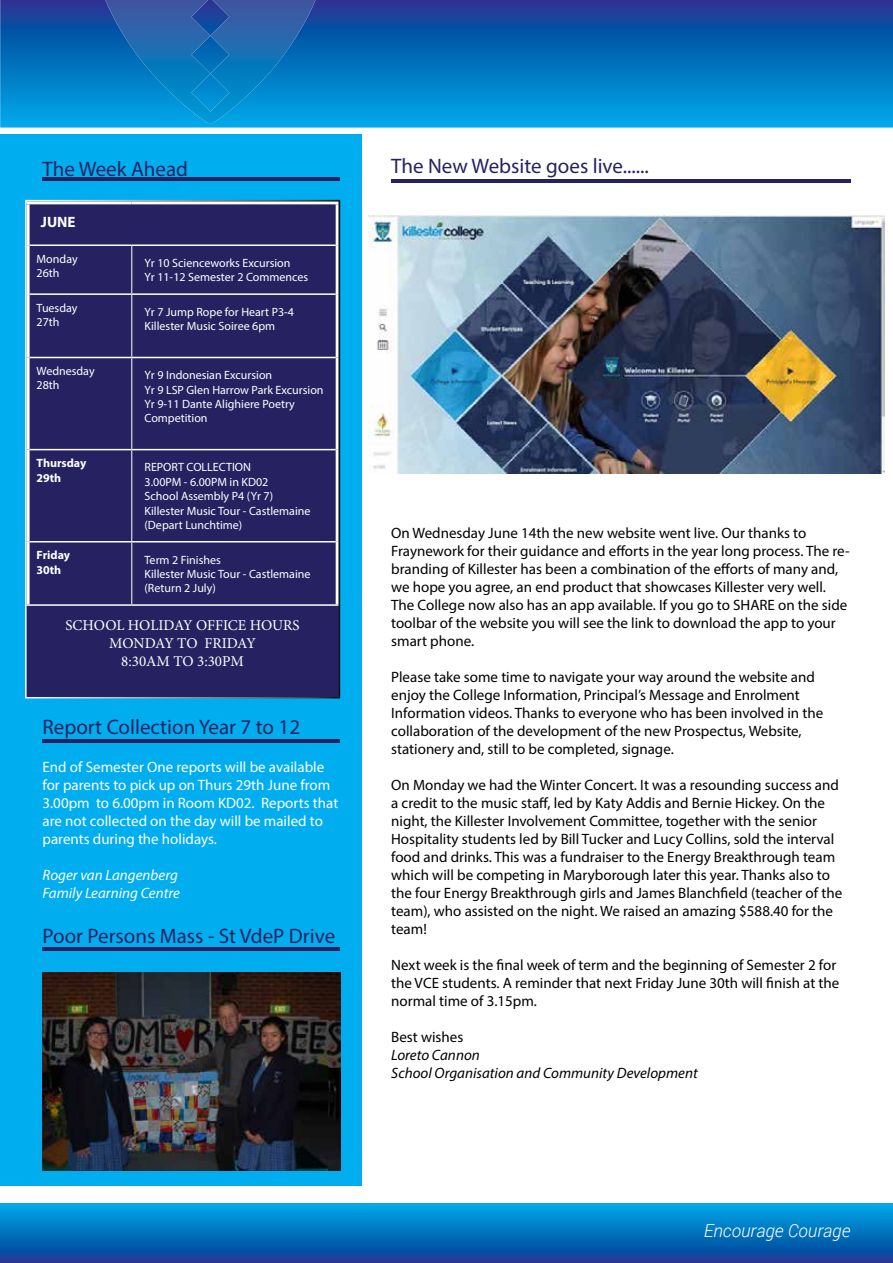
<style>
.page{position:relative;width:893px;height:1263px;background:#fff}
.page>*{position:absolute;margin:0;border:0;box-sizing:border-box;transform-origin:0 0}
.t1{font:21px "Myriad Pro";color:#262261}
.t2{font:italic 300 18px "Roboto";color:#fff}
.t3{font:15px/18px "Myriad Pro";color:#000}
.t4{font:15px/18px "Myriad Pro";color:#fff}
.t5{font:italic 15px/18px "Myriad Pro";color:#000}
.t6{font:15px/18px "Minion Pro";color:#fff;text-align:center}
.t7{font:italic 15px/18px "Myriad Pro";color:#fff}
.t8{font:700 15px "Myriad Pro";color:#fff}
.t9{font:12px/14.4px "Myriad Pro";color:#fff}
.t10{font:700 12px/14.4px "Myriad Pro";color:#fff}
</style>
<div class="page">
<svg style="left:0;top:0;width:893px;height:128px;background:#0771bd"></svg>
<svg style="left:105px;top:0;width:210px;height:123px;background:#1276bc"></svg>
<div style="left:0;top:134px;width:361px;height:1052px;background:#00aeef"></div>
<svg style="left:0;top:1203px;width:892px;height:60px;background:#0571bd"></svg>
<hr style="left:43px;top:177px;width:297px;height:4px;background:#262261">
<div style="left:26px;top:201px;width:313px;height:497px;background:#262261"></div>
<hr style="left:132px;top:246px;width:1px;height:47px;background:#fff">
<hr style="left:132px;top:295px;width:1px;height:62px;background:#fff">
<hr style="left:132px;top:358px;width:1px;height:91px;background:#fff">
<hr style="left:132px;top:450px;width:1px;height:91px;background:#fff">
<hr style="left:132px;top:542px;width:1px;height:62px;background:#fff">
<hr style="left:30px;top:244px;width:102px;height:2px;background:#fff">
<hr style="left:132px;top:244px;width:204px;height:2px;background:#fff">
<hr style="left:30px;top:293px;width:102px;height:2px;background:#fff">
<hr style="left:132px;top:293px;width:204px;height:2px;background:#fff">
<hr style="left:30px;top:357px;width:102px;height:1px;background:#fff">
<hr style="left:132px;top:357px;width:204px;height:1px;background:#fff">
<hr style="left:30px;top:449px;width:102px;height:1px;background:#fff">
<hr style="left:132px;top:449px;width:204px;height:1px;background:#fff">
<hr style="left:30px;top:541px;width:102px;height:1px;background:#fff">
<hr style="left:132px;top:541px;width:204px;height:1px;background:#fff">
<hr style="left:27px;top:604px;width:105px;height:2px;background:#fff">
<hr style="left:132px;top:604px;width:207px;height:2px;background:#fff">
<hr style="left:27px;top:201px;width:105px;height:3px;background:#fff">
<hr style="left:27px;top:204px;width:3px;height:41px;background:#fff">
<hr style="left:132px;top:201px;width:207px;height:3px;background:#fff">
<hr style="left:336px;top:204px;width:3px;height:41px;background:#fff">
<hr style="left:27px;top:245px;width:3px;height:49px;background:#fff">
<hr style="left:336px;top:245px;width:3px;height:49px;background:#fff">
<hr style="left:27px;top:294px;width:3px;height:63px;background:#fff">
<hr style="left:336px;top:294px;width:3px;height:63px;background:#fff">
<hr style="left:27px;top:357px;width:3px;height:93px;background:#fff">
<hr style="left:336px;top:357px;width:3px;height:93px;background:#fff">
<hr style="left:27px;top:450px;width:3px;height:92px;background:#fff">
<hr style="left:336px;top:450px;width:3px;height:92px;background:#fff">
<hr style="left:27px;top:542px;width:3px;height:62px;background:#fff">
<hr style="left:336px;top:542px;width:3px;height:62px;background:#fff">
<div style="left:25px;top:200px;width:315px;height:498px;border:2px solid #fff"></div>
<hr style="left:391px;top:179px;width:459px;height:4px;background:#262261">
<hr style="left:43px;top:739px;width:297px;height:3px;background:#262261">
<img style="left:368px;top:215px;width:516px;height:258px">
<hr style="left:43px;top:947px;width:297px;height:4px;background:#262261">
<img style="left:43px;top:973px;width:297px;height:197px">
<h1 class="t1" style="left:43px;top:156px;width:147px">The Week Ahead</h1>
<p class="t8" style="left:41px;top:212px;width:36px">JUNE</p>
<p class="t9" style="left:37px;top:251px;width:43px">Monday<br>26th</p>
<p class="t9" style="left:145px;top:256px;width:165px">Yr 10 Scienceworks Excursion<br>Yr 11-12 Semester 2 Commences</p>
<p class="t9" style="left:37px;top:300px;width:42px">Tuesday<br>27th</p>
<p class="t9" style="left:145px;top:304px;width:151px">Yr 7 Jump Rope for Heart P3-4<br>Killester Music Soiree 6pm</p>
<p class="t9" style="left:37px;top:364px;width:60px">Wednesday<br>28th</p>
<p class="t9" style="left:145px;top:368px;width:181px">Yr 9 Indonesian Excursion<br>Yr 9 LSP Glen Harrow Park Excursion<br>Yr 9-11 Dante Alighiere Poetry<br>Competition</p>
<p class="t10" style="left:37px;top:455px;width:51px">Thursday<br>29th</p>
<p class="t9" style="left:145px;top:460px;width:168px">REPORT COLLECTION<br>3.00PM - 6.00PM in KD02<br>School Assembly P4 (Yr 7)<br>Killester Music Tour - Castlemaine (Depart Lunchtime)</p>
<p class="t10" style="left:37px;top:548px;width:35px">Friday<br>30th</p>
<p class="t9" style="left:145px;top:552px;width:168px">Term 2 Finishes<br>Killester Music Tour - Castlemaine (Return 2 July)</p>
<p class="t6" style="left:66px;top:616px;width:236px">SCHOOL HOLIDAY OFFICE HOURS<br>MONDAY TO FRIDAY<br>8:30AM TO 3:30PM</p>
<h1 class="t1" style="left:43px;top:714px;width:259px">Report Collection Year 7 to 12</h1>
<p class="t4" style="left:43px;top:758px;width:297px">End of Semester One reports will be available for parents to pick up on Thurs 29th June from 3.00pm to 6.00pm in Room KD02. Reports that are not collected on the day will be mailed to parents during the holidays.</p>
<p class="t7" style="left:43px;top:866px;width:139px">Roger van Langenberg<br>Family Learning Centre</p>
<h1 class="t1" style="left:43px;top:923px;width:294px">Poor Persons Mass - St VdeP Drive</h1>
<h1 class="t1" style="left:391px;top:153px;width:259px">The New Website goes live......</h1>
<p class="t3" style="left:391px;top:523px;width:460px">On Wednesday June 14th the new website went live. Our thanks to Fraynework for their guidance and efforts in the year long process. The re&shy;branding of Killester has been a combination of the efforts of many and, we hope you agree, an end product that showcases Killester very well.<br>The College now also has an app available. If you go to SHARE on the side toolbar of the website you will see the link to download the app to your smart phone.</p>
<p class="t3" style="left:391px;top:667px;width:433px">Please take some time to navigate your way around the website and enjoy the College Information, Principal’s Message and Enrolment Information videos. Thanks to everyone who has been involved in the collaboration of the development of the new Prospectus, Website, stationery and, still to be completed, signage.</p>
<p class="t3" style="left:391px;top:775px;width:452px">On Monday we had the Winter Concert. It was a resounding success and a credit to the music staff, led by Katy Addis and Bernie Hickey. On the night, the Killester Involvement Committee, together with the senior Hospitality students led by Bill Tucker and Lucy Collins, sold the interval food and drinks. This was a fundraiser to the Energy Breakthrough team which will be competing in Maryborough later this year. Thanks also to the four Energy Breakthrough girls and James Blanchfield (teacher of the team), who assisted on the night. We raised an amazing $588.40 for the team!</p>
<p class="t3" style="left:391px;top:955px;width:450px">Next week is the final week of term and the beginning of Semester 2 for the VCE students. A reminder that next Friday June 30th will finish at the normal time of 3.15pm.</p>
<p class="t3" style="left:391px;top:1027px;width:74px">Best wishes</p>
<p class="t5" style="left:391px;top:1045px;width:308px">Loreto Cannon<br>School Organisation and Community Development</p>
<p class="t2" style="left:704px;top:1218px;width:148px">Encourage Courage</p>
</div>
